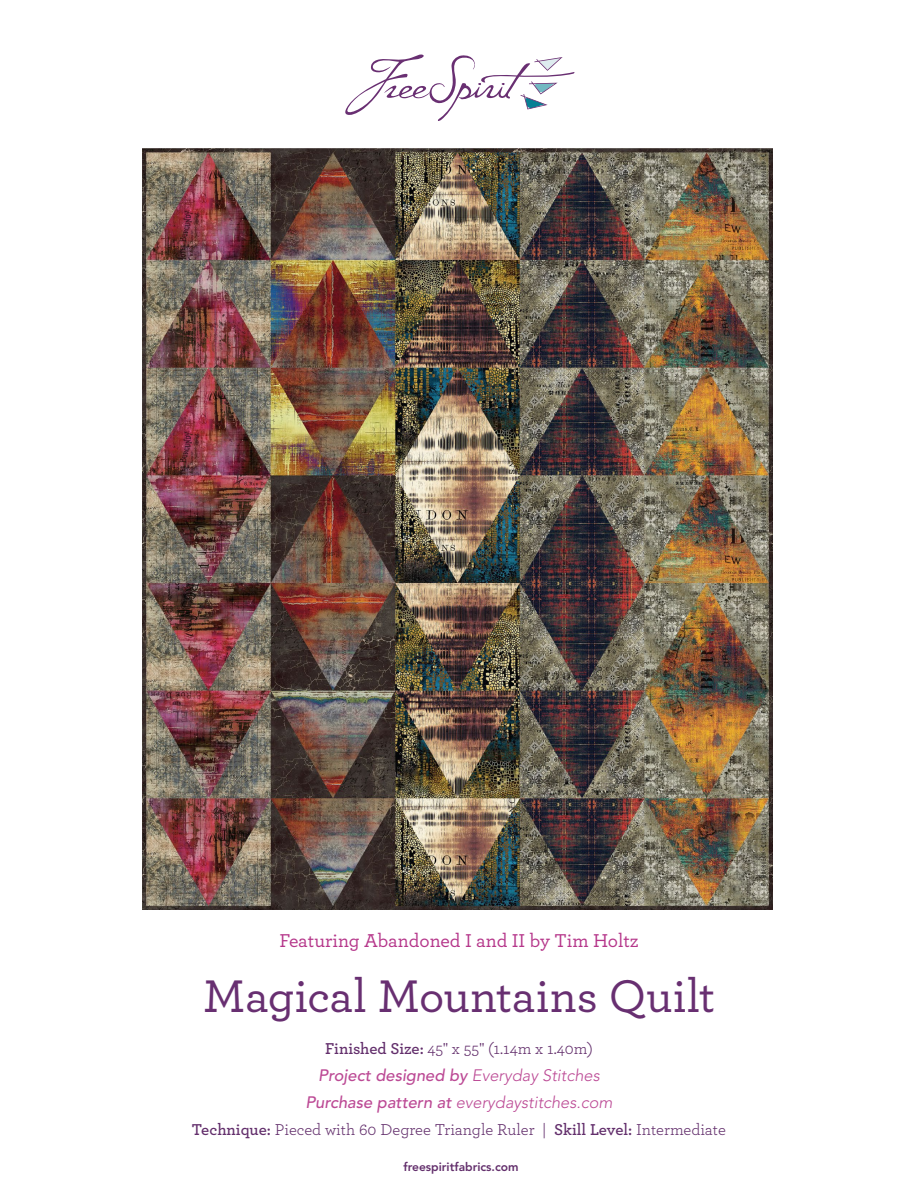
<style>
.page{position:relative;width:918px;height:1188px;background:#fff}
.page>*{position:absolute;margin:0;border:0;box-sizing:border-box;transform-origin:0 0}
.Pattern_Name{font:500 48px "Archer";color:#682f71}
.Featuring_Hot_pink_c{font:500 19.5px "Archer";color:#b5368a}
.CHART_headers{font:16.5px "Archer";color:#632f6c}
.Tech_Edited_by{font:italic 300 16.5px "Avenir LT Std";color:#bc4a95}
.Tech_Edited_by-2{font:italic 500 16.5px "Avenir LT Std";color:#bc4a95}
.t1{font:800 12px "Avenir LT Std";color:#632f6c}
.s1{font-weight:600}
.s2{font-weight:300}
.s3{font-weight:500}
</style>
<div class="page">
<svg style="left:345px;top:54px;width:230px;height:67px"></svg>
<img style="left:143px;top:148px;width:629px;height:762px">
<p class="Featuring_Hot_pink_c" style="left:279px;top:927px;width:361px">Featuring Abandoned I and II by Tim Holtz</p>
<p class="Pattern_Name" style="left:203px;top:962px;width:513px">Magical Mountains Quilt</p>
<p class="CHART_headers" style="left:325px;top:1037px;width:269px"><span class="s1">Finished Size:</span> 45" x 55" (1.14m x 1.40m)</p>
<p class="Tech_Edited_by-2" style="left:318px;top:1065px;width:283px">Project designed by <span class="s2">Everyday Stitches</span></p>
<p class="Tech_Edited_by" style="left:305px;top:1092px;width:309px"><span class="s3">Purchase pattern at</span> everydaystitches.com</p>
<p class="CHART_headers" style="left:192px;top:1118px;width:536px"><span class="s1">Technique:</span> Pieced with 60 Degree Triangle Ruler | <span class="s1">Skill Level:</span> Intermediate</p>
<p class="t1" style="left:404px;top:1160px;width:117px">freespiritfabrics.com</p>
</div>
